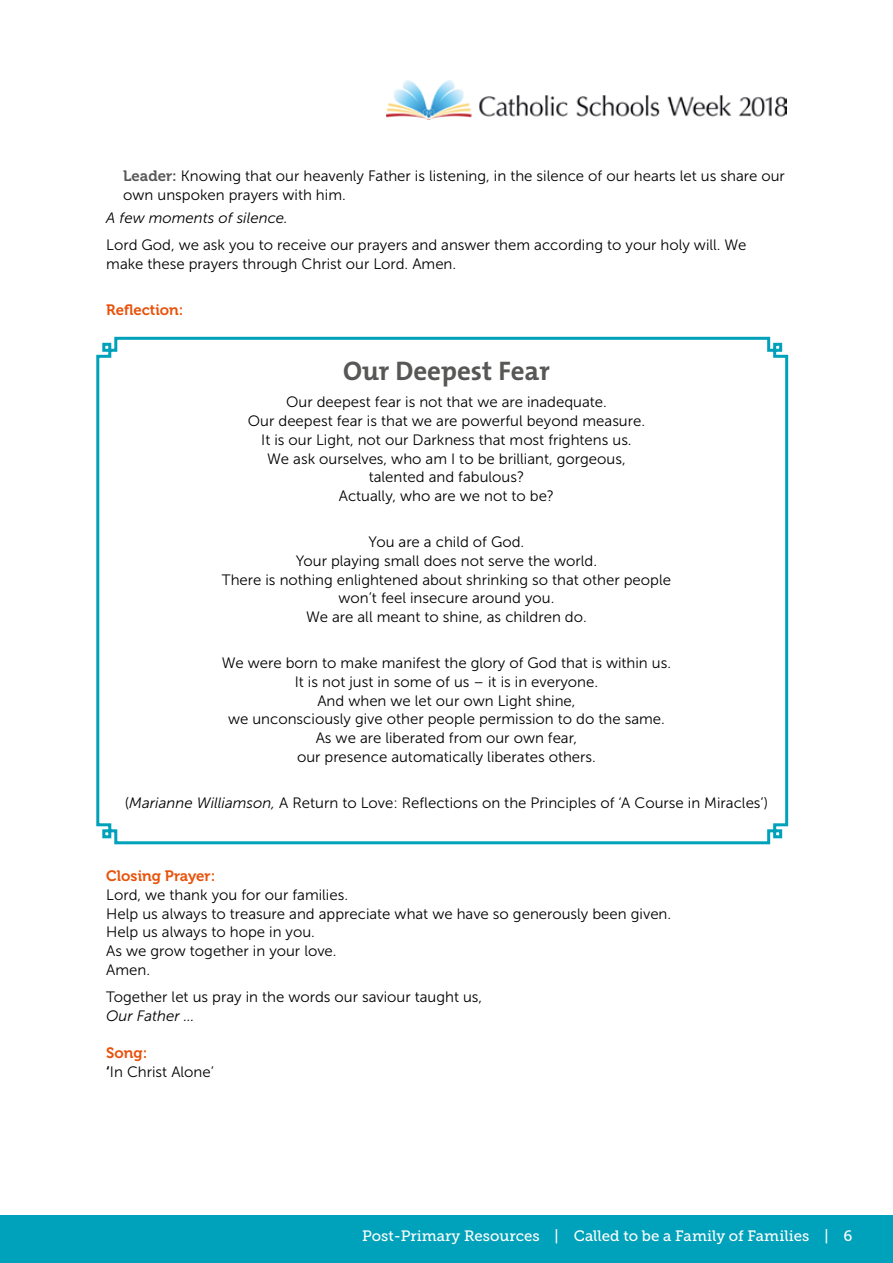
<style>
.page{position:relative;width:893px;height:1263px;background:#fff}
.page>*{position:absolute;margin:0;border:0;box-sizing:border-box;transform-origin:0 0}
.t1{font:700 27px "The Mix";color:#575756}
.t2{font:15px/18.8px "Museo Sans 300";color:#000}
.t3{font:15px "Museo Slab 500";color:#fff}
.t4{font:italic 15px "Museo Sans 300";color:#000}
.t5{font:15px "Museo 700";color:#e8520b}
.s1{font-family:"Museo 700";color:#575756}
.s2{font-style:italic}
.s3{font-family:"Museo 700"}
</style>
<div class="page">
<svg style="left:96px;top:336px;width:693px;height:509px"></svg>
<div style="left:0;top:1215px;width:893px;height:48px;background:#00a1ba"></div>
<img style="left:387px;top:80px;width:399px;height:39px">
<p class="t2" style="left:123px;top:167px;width:663px"><span class="s1">Leader:</span> Knowing that our heavenly Father is listening, in the silence of our hearts let us share our own unspoken prayers with him.</p>
<p class="t4" style="left:106px;top:210px;width:183px">A few moments of silence.</p>
<p class="t2" style="left:106px;top:236px;width:642px">Lord God, we ask you to receive our prayers and answer them according to your holy will. We make these prayers through Christ our Lord. Amen.</p>
<p class="t5" style="left:106px;top:302px;width:79px">Reflection:</p>
<h1 class="t1" style="left:343px;top:348px;width:208px">Our Deepest Fear</h1>
<p class="t2" style="left:248px;top:393px;width:399px;text-align:center">Our deepest fear is not that we are inadequate.<br>Our deepest fear is that we are powerful beyond measure.<br>It is our Light, not our Darkness that most frightens us.<br>We ask ourselves, who am I to be brilliant, gorgeous, talented and fabulous?<br>Actually, who are we not to be?</p>
<p class="t2" style="left:222px;top:533px;width:451px;text-align:center">You are a child of God.<br>Your playing small does not serve the world.<br>There is nothing enlightened about shrinking so that other people won’t feel insecure around you.<br>We are all meant to shine, as children do.</p>
<p class="t2" style="left:222px;top:654px;width:451px;text-align:center">We were born to make manifest the glory of God that is within us.<br>It is not just in some of us – it is in everyone.<br>And when we let our own Light shine,<br>we unconsciously give other people permission to do the same.<br>As we are liberated from our own fear,<br>our presence automatically liberates others.</p>
<p class="t2" style="left:125px;top:793px;width:645px">(<span class="s2">Marianne Williamson,</span> A Return to Love: Reflections on the Principles of ‘A Course in Miracles’)</p>
<p class="t5" style="left:106px;top:867px;width:110px">Closing Prayer:</p>
<p class="t2" style="left:106px;top:885px;width:566px">Lord, we thank you for our families.<br>Help us always to treasure and appreciate what we have so generously been given.<br>Help us always to hope in you.<br>As we grow together in your love.<br>Amen.</p>
<p class="t2" style="left:106px;top:988px;width:377px">Together let us pray in the words our saviour taught us,</p>
<p class="t4" style="left:106px;top:1008px;width:90px">Our Father …</p>
<p class="t5" style="left:106px;top:1045px;width:43px">Song:</p>
<p class="t2" style="left:106px;top:1063px;width:109px"><span class="s3">‘</span>In Christ Alone’</p>
<p class="t3" style="left:362px;top:1227px;width:492px">Post-Primary Resources | Called to be a Family of Families | 6</p>
</div>
